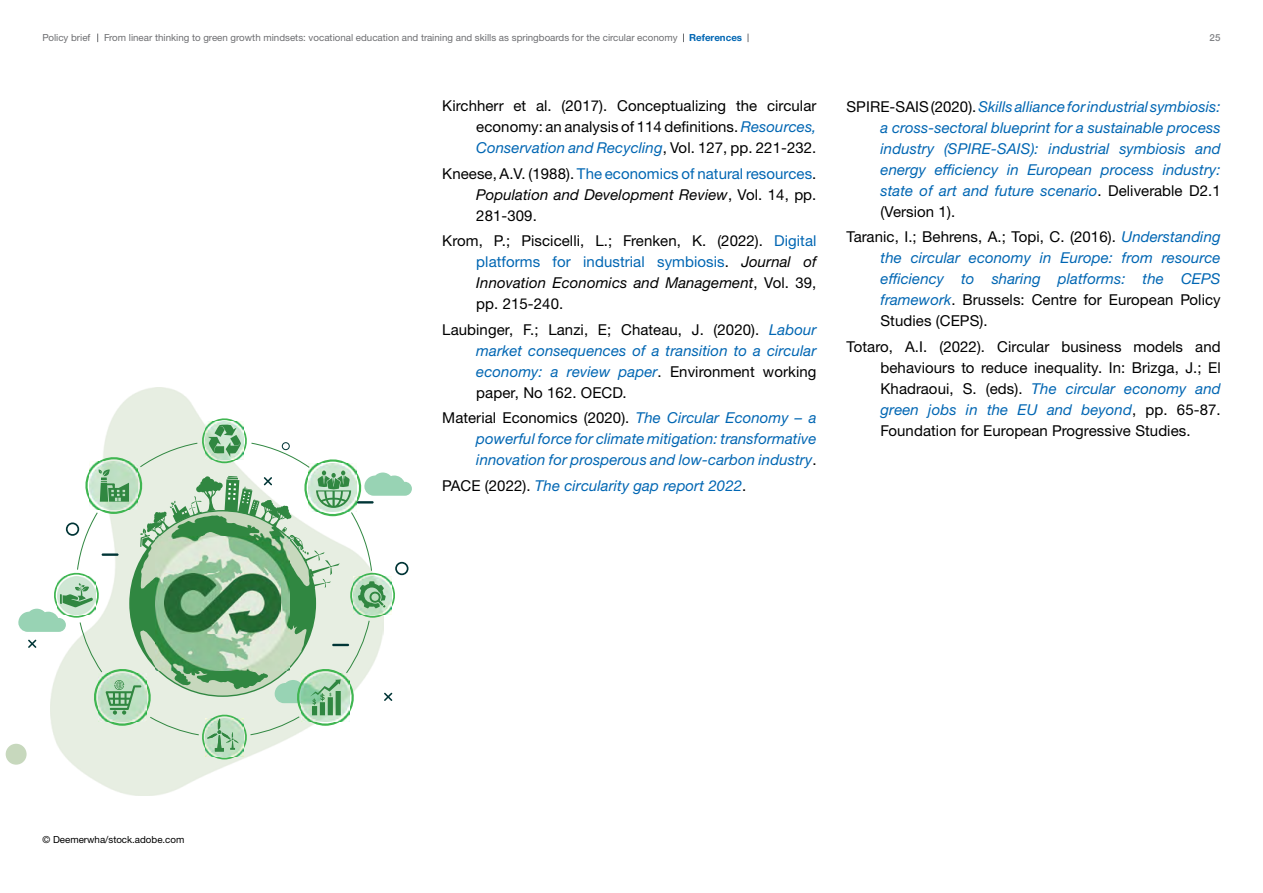
<style>
.page{position:relative;width:1263px;height:893px;background:#fff}
.page>*{position:absolute;margin:0;border:0;box-sizing:border-box;transform-origin:0 0}
.t1{font:15px/21px "Helvetica Neue LTW1 G";letter-spacing:.005em;color:#000;text-align:justify}
.t2{font:italic 15px/21px "Helvetica Neue LTW1 G";letter-spacing:.005em;color:#0066b3;text-align:justify}
.t3{font:9.75px "Helvetica Neue LTW1 G";color:#6d6e71}
.t4{font:9.75px "Helvetica Neue LTW1 G";color:#000}
.t5{font:500 9.75px "Helvetica Neue LTW1 G";color:#808285}
.s1{font-weight:700;color:#0066b3}
.s2{font-style:italic;color:#0066b3}
.s3{color:#0066b3}
.s4{font-style:italic}
.s5{font-style:normal;color:#000}
</style>
<div class="page">
<img style="left:67px;top:388px;width:175px;height:407px">
<div style="left:6px;top:744px;width:21px;height:21px;background:#c7d8bd;border-radius:50%"></div>
<svg style="left:18px;top:418px;width:394px;height:341px"></svg>
<p class="t3" style="left:43px;top:31px;width:49px">Policy brief</p>
<p class="t3" style="left:104px;top:31px;width:640px">From linear thinking to green growth mindsets: vocational education and training and skills as springboards for the circular economy <span class="s1">References</span></p>
<p class="t1" style="left:476px;top:95px;width:342px;text-indent:-34px">Kirchherr et al. (2017). Conceptualizing the circular economy: an analysis of 114 definitions. <span class="s2">Resources, Conservation and Recycling</span>, Vol. 127, pp. 221-232.</p>
<p class="t1" style="left:476px;top:163px;width:342px;text-indent:-34px">Kneese, A.V. (1988). <span class="s3">The economics of natural resources</span>.<br><span class="s4">Population and Development Review</span>, Vol. 14, pp.<br>281-309.</p>
<p class="t1" style="left:476px;top:230px;width:342px;text-indent:-34px">Krom, P.; Piscicelli, L.; Frenken, K. (2022). <span class="s3">Digital platforms for industrial symbiosis</span>. <span class="s4">Journal of Innovation Economics and Management</span>, Vol. 39, pp. 215-240.</p>
<p class="t1" style="left:476px;top:319px;width:342px;text-indent:-34px">Laubinger, F.; Lanzi, E; Chateau, J. (2020). <span class="s2">Labour market consequences of a transition to a circular economy: a review paper</span>. Environment working paper, No 162. OECD.</p>
<p class="t2" style="left:476px;top:407px;width:342px;text-indent:-34px"><span class="s5">Material Economics (2020).</span> The Circular Economy – a powerful force for climate mitigation: transformative innovation for prosperous and low-carbon industry<span class="s5">.</span></p>
<p class="t2" style="left:442px;top:475px;width:306px"><span class="s5">PACE (2022).</span> The circularity gap report 2022<span class="s5">.</span></p>
<p class="t5" style="left:1209px;top:31px;width:12px">25</p>
<p class="t2" style="left:880px;top:96px;width:342px;text-indent:-34px"><span class="s5">SPIRE-SAIS (2020).</span> Skills alliance for industrial symbiosis: a cross-sectoral blueprint for a sustainable process industry (SPIRE-SAIS): industrial symbiosis and energy efficiency in European process industry: state of art and future scenario<span class="s5">. Deliverable D2.1 (Version 1).</span></p>
<p class="t2" style="left:880px;top:226px;width:342px;text-indent:-34px"><span class="s5">Taranic, I.; Behrens, A.; Topi, C. (2016).</span> Understanding the circular economy in Europe: from resource efficiency to sharing platforms: the CEPS framework<span class="s5">. Brussels: Centre for European Policy Studies (CEPS).</span></p>
<p class="t1" style="left:880px;top:336px;width:342px;text-indent:-34px">Totaro, A.I. (2022). Circular business models and behaviours to reduce inequality. In: Brizga, J.; El Khadraoui, S. (eds). <span class="s2">The circular economy and green jobs in the EU and beyond</span>, pp. 65-87.<br>Foundation for European Progressive Studies.</p>
<p class="t4" style="left:43px;top:833px;width:143px">© Deemerwha/stock.adobe.com</p>
</div>
